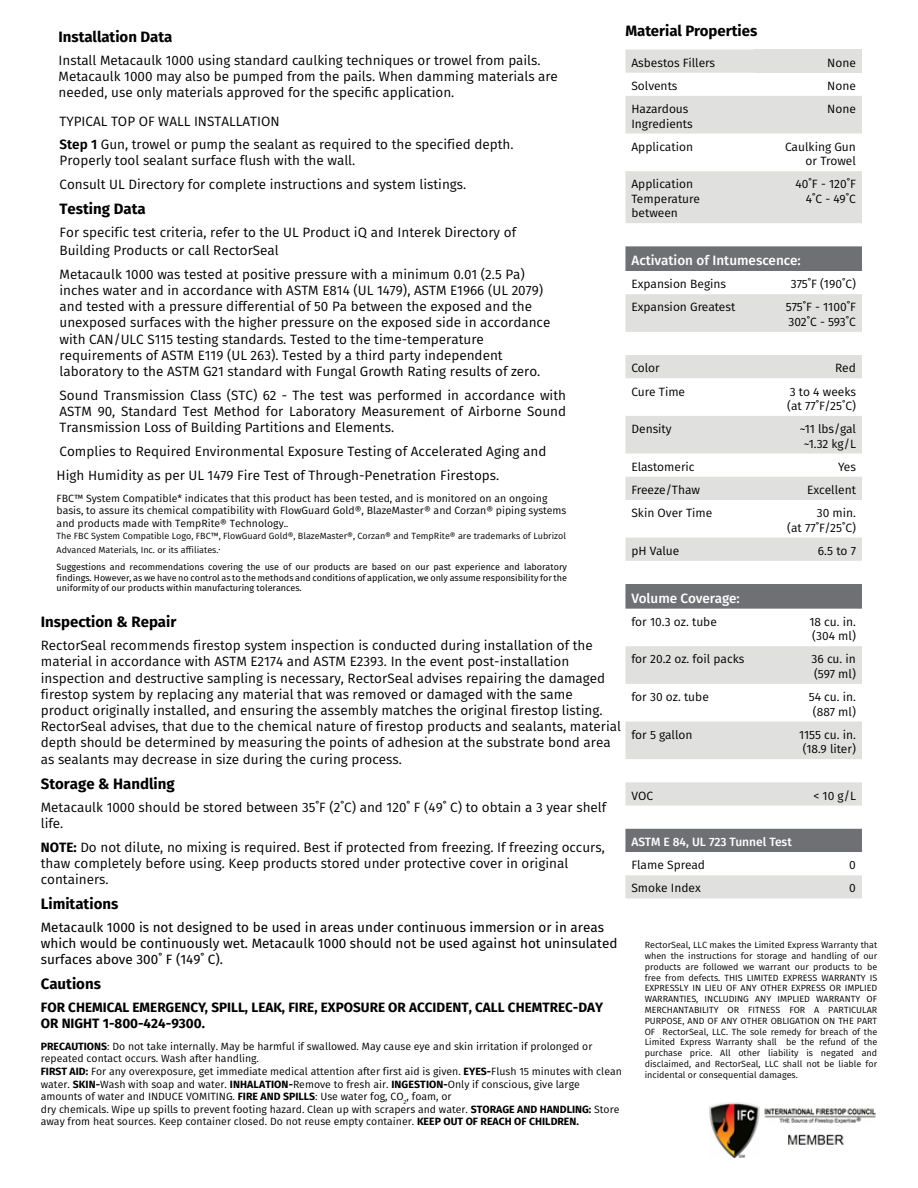
<style>
.page{position:relative;width:918px;height:1188px;background:#fff}
.page>*{position:absolute;margin:0;border:0;box-sizing:border-box;transform-origin:0 0}
.t1{font:700 15px "Fira Sans";color:#000}
.t2{font:13.5px/16.2px "Fira Sans";color:#000}
.t3{font:13.5px/16.2px "Fira Sans";color:#000}
.t4{font:700 13.5px/16.2px "Fira Sans";color:#000}
.t5{font:500 13.5px "Fira Sans";color:#fff}
.t6{font:12px/14.4px "Fira Sans";color:#000}
.t7{font:500 12px "Fira Sans";color:#fff}
.t8{font:10.5px/12.6px "Fira Sans";color:#000}
.t9{font:9px/10.8px "Fira Sans";color:#000}
.t10{font:9px/10.8px "Fira Sans";color:#000;text-align:justify}
.s1{font-weight:600}
.s2{font-size:9px}
.s3{font-weight:700}
</style>
<div class="page">
<svg style="left:625px;top:49px;width:237px;height:849px;fill:#e0e0df"></svg>
<div style="left:755px;top:49px;width:107px;height:24px;background:#e0e0df"></div>
<svg style="left:625px;top:246px;width:237px;height:606px"></svg>
<svg style="left:625px;top:852px;width:237px;height:23px"></svg>
<img style="left:709px;top:1102px;width:167px;height:55px">
<p class="t1" style="left:625px;top:18px;width:133px">Material Properties</p>
<p class="t1" style="left:59px;top:24px;width:115px">Installation Data</p>
<p class="t2" style="left:59px;top:52px;width:501px">Install Metacaulk 1000 using standard caulking techniques or trowel from pails.<br>Metacaulk 1000 may also be pumped from the pails. When damming materials are needed, use only materials approved for the specific application.</p>
<p class="t6" style="left:631px;top:55px;width:85px">Asbestos Fillers</p>
<p class="t6" style="left:827px;top:55px;width:30px">None</p>
<p class="t6" style="left:631px;top:78px;width:48px">Solvents</p>
<p class="t6" style="left:827px;top:78px;width:30px">None</p>
<p class="t6" style="left:631px;top:101px;width:63px">Hazardous<br>Ingredients</p>
<p class="t6" style="left:827px;top:101px;width:30px">None</p>
<p class="t6" style="left:631px;top:139px;width:63px">Application</p>
<p class="t6" style="left:785px;top:139px;width:72px;text-align:right">Caulking Gun or Trowel</p>
<p class="t6" style="left:631px;top:177px;width:70px">Application<br>Temperature between</p>
<p class="t6" style="left:796px;top:177px;width:62px;text-align:right">40˚F - 120˚F<br>4˚C - 49˚C</p>
<p class="t5" style="left:631px;top:249px;width:171px">Activation of Intumescence:</p>
<p class="t6" style="left:631px;top:277px;width:96px">Expansion Begins</p>
<p class="t6" style="left:791px;top:277px;width:67px">375˚F (190˚C)</p>
<p class="t6" style="left:631px;top:300px;width:105px">Expansion Greatest</p>
<p class="t6" style="left:786px;top:300px;width:71px">575˚F - 1100˚F<br>302˚C - 593˚C</p>
<p class="t6" style="left:631px;top:361px;width:30px">Color</p>
<p class="t6" style="left:835px;top:361px;width:22px">Red</p>
<p class="t6" style="left:631px;top:384px;width:55px">Cure Time</p>
<p class="t6" style="left:787px;top:384px;width:70px">3 to 4 weeks (at 77˚F/25˚C)</p>
<p class="t6" style="left:631px;top:421px;width:42px">Density</p>
<p class="t6" style="left:800px;top:421px;width:58px;text-align:center">~11 lbs/gal ~1.32 kg/L</p>
<p class="t6" style="left:631px;top:459px;width:65px">Elastomeric</p>
<p class="t6" style="left:838px;top:459px;width:19px">Yes</p>
<p class="t6" style="left:631px;top:482px;width:70px">Freeze/Thaw</p>
<p class="t6" style="left:807px;top:482px;width:50px">Excellent</p>
<p class="t6" style="left:631px;top:506px;width:82px">Skin Over Time</p>
<p class="t6" style="left:787px;top:506px;width:70px;text-align:right">30 min.<br>(at 77˚F/25˚C)</p>
<p class="t6" style="left:631px;top:543px;width:49px">pH Value</p>
<p class="t6" style="left:818px;top:543px;width:40px">6.5 to 7</p>
<p class="t5" style="left:631px;top:587px;width:110px">Volume Coverage:</p>
<p class="t6" style="left:631px;top:614px;width:87px">for 10.3 oz. tube</p>
<p class="t6" style="left:809px;top:614px;width:48px">18 cu. in. (304 ml)</p>
<p class="t6" style="left:631px;top:652px;width:114px">for 20.2 oz. foil packs</p>
<p class="t6" style="left:812px;top:652px;width:46px">36 cu. in (597 ml)</p>
<p class="t6" style="left:631px;top:689px;width:79px">for 30 oz. tube</p>
<p class="t6" style="left:809px;top:689px;width:49px;text-align:center">54 cu. in. (887 ml)</p>
<p class="t6" style="left:631px;top:727px;width:63px">for 5 gallon</p>
<p class="t6" style="left:799px;top:727px;width:58px;text-align:center">1155 cu. in. (18.9 liter)</p>
<p class="t6" style="left:631px;top:788px;width:23px">VOC</p>
<p class="t6" style="left:813px;top:788px;width:44px">&lt; 10 g/L</p>
<p class="t7" style="left:631px;top:832px;width:162px">ASTM E 84, UL 723 Tunnel Test</p>
<p class="t6" style="left:631px;top:858px;width:75px">Flame Spread</p>
<p class="t6" style="left:849px;top:858px;width:8px">0</p>
<p class="t6" style="left:631px;top:881px;width:71px">Smoke Index</p>
<p class="t6" style="left:849px;top:881px;width:8px">0</p>
<p class="t2" style="left:60px;top:109px;width:456px;line-height:23.9px">TYPICAL TOP OF WALL INSTALLATION<br><span class="s1">Step 1</span> Gun, trowel or pump the sealant as required to the specified depth.</p>
<p class="t2" style="left:60px;top:149px;width:408px;line-height:23.7px">Properly tool sealant surface flush with the wall.<br>Consult UL Directory for complete instructions and system listings.</p>
<p class="t1" style="left:60px;top:196px;width:88px">Testing Data</p>
<p class="t2" style="left:60px;top:223px;width:458px;line-height:18px">For specific test criteria, refer to the UL Product iQ and Interek Directory of<br>Building Products or call RectorSeal</p>
<p class="t2" style="left:60px;top:266px;width:492px">Metacaulk 1000 was tested at positive pressure with a minimum 0.01 (2.5 Pa) inches water and in accordance with ASTM E814 (UL 1479), ASTM E1966 (UL 2079) and tested with a pressure differential of 50 Pa between the exposed and the unexposed surfaces with the higher pressure on the exposed side in accordance with CAN/ULC S115 testing standards. Tested to the time-temperature requirements of ASTM E119 (UL 263). Tested by a third party independent laboratory to the ASTM G21 standard with Fungal Growth Rating results of zero.</p>
<p class="t2" style="left:60px;top:387px;width:508px;text-align:justify">Sound Transmission Class (STC) 62 - The test was performed in accordance with ASTM 90, Standard Test Method for Laboratory Measurement of Airborne Sound Transmission Loss of Building Partitions and Elements.</p>
<p class="t2" style="left:57px;top:439px;width:491px;line-height:24.3px">Complies to Required Environmental Exposure Testing of Accelerated Aging and<br>High Humidity as per UL 1479 Fire Test of Through-Penetration Firestops.</p>
<p class="t8" style="left:57px;top:491px;width:511px">FBC™ System Compatible* indicates that this product has been tested, and is monitored on an ongoing basis, to assure its chemical compatibility with FlowGuard Gold®, BlazeMaster® and Corzan® piping systems and products made with TempRite® Technology.<span class="s2">.</span></p>
<p class="t9" style="left:57px;top:529px;width:511px;line-height:13.8px">The FBC System Compatible Logo, FBC™, FlowGuard Gold®, BlazeMaster®, Corzan® and TempRite® are trademarks of Lubrizol<br>Advanced Materials, Inc. or its affiliates.<sup>.</sup></p>
<p class="t10" style="left:57px;top:561px;width:512px">Suggestions and recommendations covering the use of our products are based on our past experience and laboratory findings. However, as we have no control as to the methods and conditions of application, we only assume responsibility for the uniformity of our products within manufacturing tolerances.</p>
<p class="t1" style="left:41px;top:609px;width:137px">Inspection &amp; Repair</p>
<p class="t2" style="left:41px;top:637px;width:582px">RectorSeal recommends firestop system inspection is conducted during installation of the material in accordance with ASTM E2174 and ASTM E2393. In the event post-installation inspection and destructive sampling is necessary, RectorSeal advises repairing the damaged firestop system by replacing any material that was removed or damaged with the same product originally installed, and ensuring the assembly matches the original firestop listing.<br>RectorSeal advises, that due to the chemical nature of firestop products and sealants, material depth should be determined by measuring the points of adhesion at the substrate bond area as sealants may decrease in size during the curing process.</p>
<p class="t1" style="left:41px;top:771px;width:135px">Storage &amp; Handling</p>
<p class="t2" style="left:41px;top:798px;width:567px">Metacaulk 1000 should be stored between 35˚F (2˚C) and 120˚ F (49˚ C) to obtain a 3 year shelf life.</p>
<p class="t2" style="left:41px;top:839px;width:566px"><span class="s3">NOTE:</span> Do not dilute, no mixing is required. Best if protected from freezing. If freezing occurs, thaw completely before using. Keep products stored under protective cover in original containers.</p>
<p class="t1" style="left:41px;top:891px;width:79px">Limitations</p>
<p class="t3" style="left:41px;top:919px;width:578px">Metacaulk 1000 is not designed to be used in areas under continuous immersion or in areas which would be continuously wet. Metacaulk 1000 should not be used against hot uninsulated surfaces above 300˚ F (149˚ C).</p>
<p class="t1" style="left:41px;top:971px;width:62px">Cautions</p>
<p class="t4" style="left:41px;top:998px;width:564px">FOR CHEMICAL EMERGENCY, SPILL, LEAK, FIRE, EXPOSURE OR ACCIDENT, CALL CHEMTREC-DAY<br>OR NIGHT 1-800-424-9300.</p>
<p class="t8" style="left:41px;top:1040px;width:583px"><span class="s3">PRECAUTIONS</span>: Do not take internally. May be harmful if swallowed. May cause eye and skin irritation if prolonged or repeated contact occurs. Wash after handling.<br><span class="s3">FIRST AID:</span> For any overexposure, get immediate medical attention after first aid is given. <span class="s3">EYES-</span>Flush 15 minutes with clean water. <span class="s3">SKIN-</span>Wash with soap and water. <span class="s3">INHALATION-</span>Remove to fresh air. <span class="s3">INGESTION-</span>Only if conscious, give large amounts of water and INDUCE VOMITING. <span class="s3">FIRE AND SPILLS</span>: Use water fog, CO<sub>2</sub>, foam, or<br>dry chemicals. Wipe up spills to prevent footing hazard. Clean up with scrapers and water. <span class="s3">STORAGE AND HANDLING:</span> Store away from heat sources. Keep container closed. Do not reuse empty container. <span class="s3">KEEP OUT OF REACH OF CHILDREN.</span></p>
<p class="t9" style="left:645px;top:939px;width:234px;text-align:justify">RectorSeal, LLC makes the Limited Express Warranty that when the instructions for storage and handling of our products are followed we warrant our products to be free from defects. THIS LIMITED EXPRESS WARRANTY IS EXPRESSLY IN LIEU OF ANY OTHER EXPRESS OR IMPLIED WARRANTIES, INCLUDING ANY IMPLIED WARRANTY OF MERCHANTABILITY OR FITNESS FOR A PARTICULAR PURPOSE, AND OF ANY OTHER OBLIGATION ON THE PART OF RectorSeal, LLC. The sole remedy for breach of the Limited Express Warranty shall be the refund of the purchase price. All other liability is negated and disclaimed, and RectorSeal, LLC shall not be liable for incidental or consequential damages.</p>
</div>
